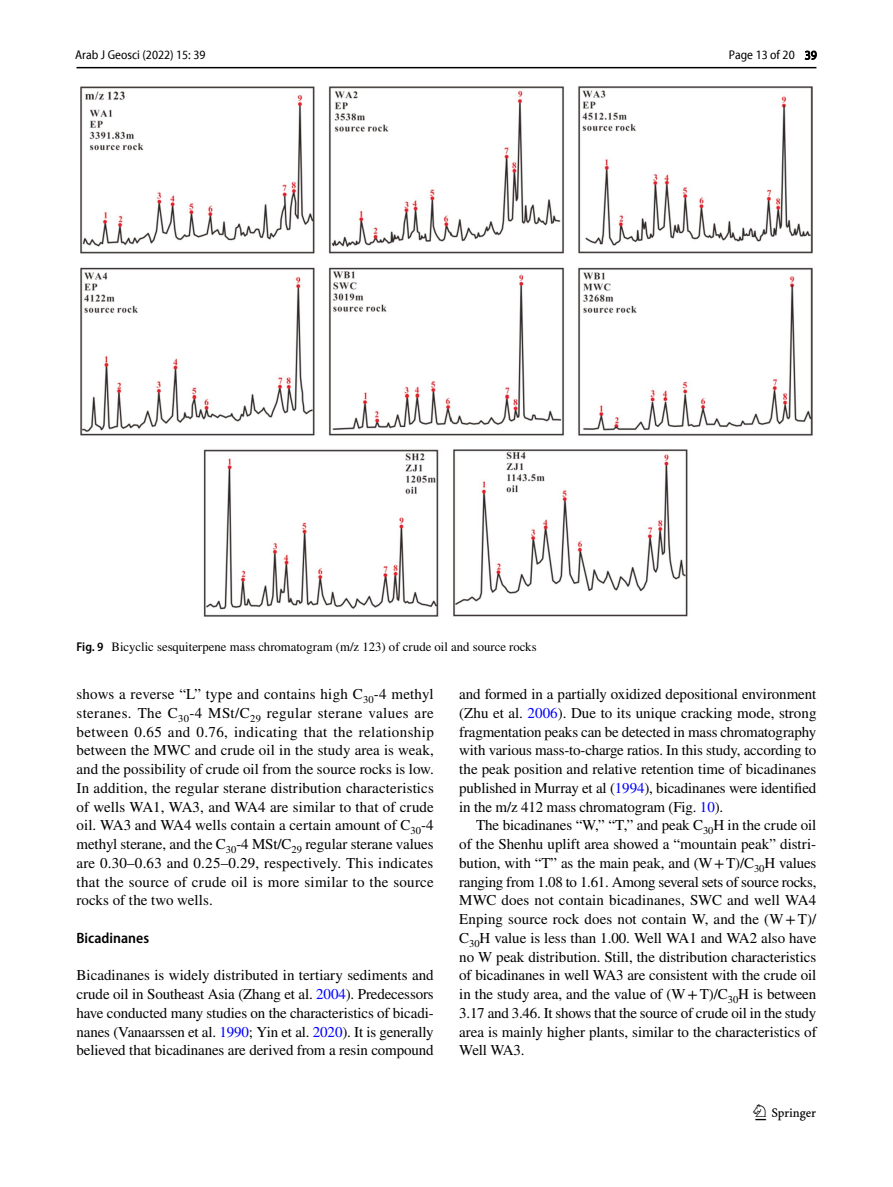
<style>
.page{position:relative;width:893px;height:1187px;background:#fff}
.page>*{position:absolute;margin:0;border:0;box-sizing:border-box;transform-origin:0 0}
.t1{font:22.5px "Springnew Regular 3";color:#000}
.t2{font:15px/18.8px "STIX";letter-spacing:-.01em;color:#000;text-align:justify}
.t3{font:600 semi-condensed 15px "Myriad Pro";color:#000}
.t4{font:12.75px "STIX";color:#000}
.t5{font:semi-condensed 12.75px "Myriad Pro Unic";color:#000}
.s1{font-family:"Myriad Pro";font-weight:600;font-stretch:semi-condensed}
.s2{color:#00f}
</style>
<div class="page">
<hr style="left:77px;top:67px;width:739px;height:1px;background:#000">
<img style="left:81px;top:87px;width:731px;height:529px">
<p class="t5" style="left:75px;top:50px;width:132px">Arab J Geosci (2022) 15: 39</p>
<p class="t5" style="left:729px;top:50px;width:90px">Page 13 of 20 39</p>
<p class="t4" style="left:77px;top:638px;width:462px"><span class="s1">Fig. 9</span> Bicyclic sesquiterpene mass chromatogram (m/z 123) of crude oil and source rocks</p>
<p class="t2" style="left:77px;top:685px;width:359px">shows a reverse “L” type and contains high C<sub>30</sub>-4 methyl steranes. The C<sub>30</sub>-4 MSt/C<sub>29</sub> regular sterane values are between 0.65 and 0.76, indicating that the relationship between the MWC and crude oil in the study area is weak, and the possibility of crude oil from the source rocks is low.<br>In addition, the regular sterane distribution characteristics of wells WA1, WA3, and WA4 are similar to that of crude oil. WA3 and WA4 wells contain a certain amount of C<sub>30</sub>-4 methyl sterane, and the C<sub>30</sub>-4 MSt/C<sub>29</sub> regular sterane values are 0.30–0.63 and 0.25–0.29, respectively. This indicates that the source of crude oil is more similar to the source rocks of the two wells.</p>
<p class="t3" style="left:77px;top:929px;width:74px">Bicadinanes</p>
<p class="t2" style="left:77px;top:966px;width:359px">Bicadinanes is widely distributed in tertiary sediments and crude oil in Southeast Asia (Zhang et al. <span class="s2">2004</span>). Predecessors have conducted many studies on the characteristics of bicadi&shy;nanes (Vanaarssen et al. <span class="s2">1990</span>; Yin et al. <span class="s2">2020</span>). It is generally believed that bicadinanes are derived from a resin compound</p>
<p class="t2" style="left:459px;top:685px;width:359px">and formed in a partially oxidized depositional environment (Zhu et al. <span class="s2">2006</span>). Due to its unique cracking mode, strong fragmentation peaks can be detected in mass chromatography with various mass-to-charge ratios. In this study, according to the peak position and relative retention time of bicadinanes published in Murray et al (<span class="s2">1994</span>), bicadinanes were identified in the m/z 412 mass chromatogram (Fig. <span class="s2">10</span>).</p>
<p class="t2" style="left:459px;top:816px;width:359px;text-indent:17px">The bicadinanes “W,” “T,” and peak C<sub>30</sub>H in the crude oil of the Shenhu uplift area showed a “mountain peak” distri&shy;bution, with “T” as the main peak, and (W+T)/C<sub>30</sub>H values ranging from 1.08 to 1.61. Among several sets of source rocks, MWC does not contain bicadinanes, SWC and well WA4<br>Enping source rock does not contain W, and the (W+T)/ C<sub>30</sub>H value is less than 1.00. Well WA1 and WA2 also have no W peak distribution. Still, the distribution characteristics of bicadinanes in well WA3 are consistent with the crude oil in the study area, and the value of (W+T)/C<sub>30</sub>H is between 3.17 and 3.46. It shows that the source of crude oil in the study area is mainly higher plants, similar to the characteristics of Well WA3.</p>
<h1 class="t1" style="left:755px;top:1104px;width:62px">1 3</h1>
</div>
